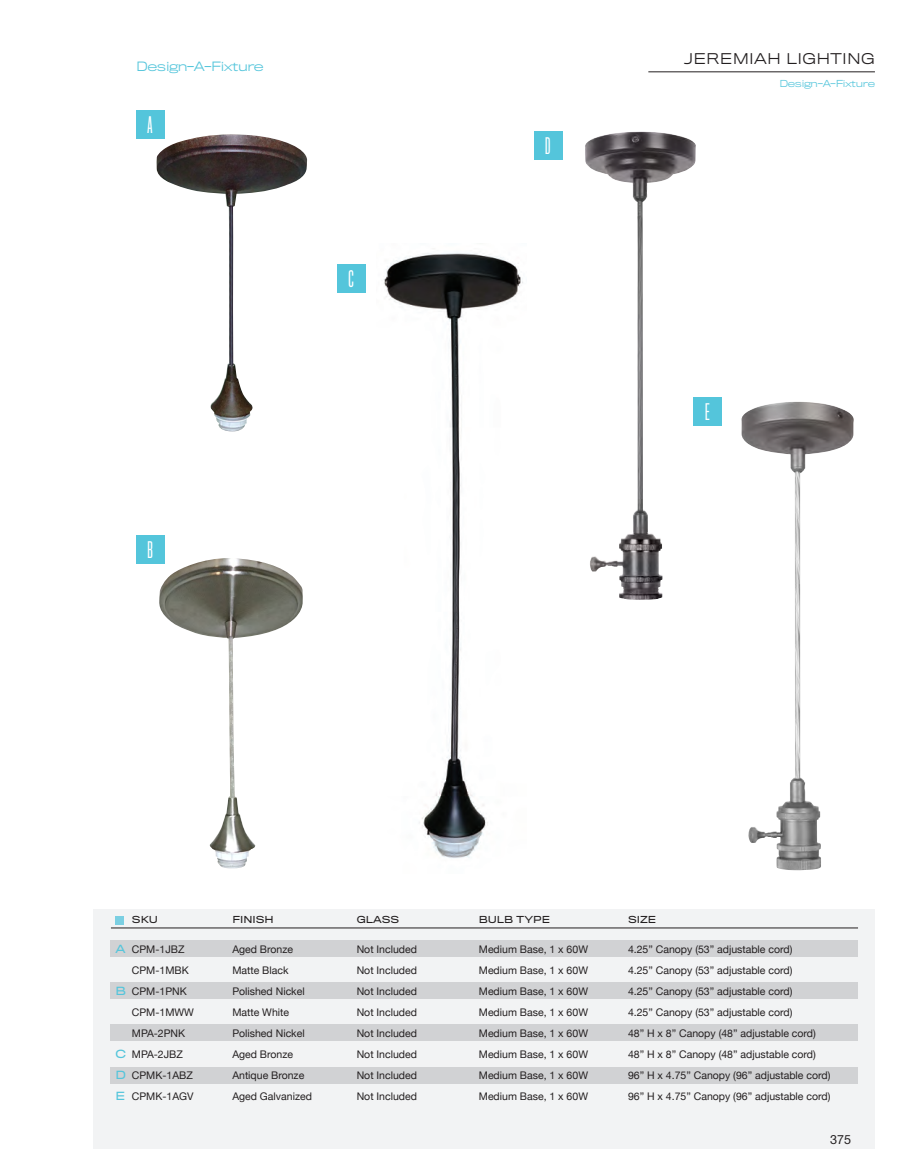
<style>
.page{position:relative;width:917px;height:1172px;background:#fff}
.page>*{position:absolute;margin:0;border:0;box-sizing:border-box;transform-origin:0 0}
.t1{font:21px "Titling Gothic FB Skyline";color:#fff}
.t2{font:300 13.8px "Titling Gothic FB Wide";letter-spacing:.015em;color:#231f20}
.t3{font:13.5px "Helvetica Neue H55";color:#231f20}
.t4{font:300 12px "Titling Gothic FB Wide";letter-spacing:-.025em;color:#54c5db}
.t5{font:10.5px "Helvetica Neue";color:#231f20}
.t6{font:10.5px "Titling Gothic FB Wide";color:#54c5db}
.t7{font:9px "Titling Gothic FB Wide";color:#231f20}
.t8{font:300 9px "Titling Gothic FB Wide";letter-spacing:-.025em;color:#54c5db}
</style>
<div class="page">
<hr style="left:648px;top:72px;width:226px;height:1px;background:#231f20">
<div style="left:136px;top:110px;width:28px;height:28px;background:#54c5db"></div>
<div style="left:136px;top:535px;width:28px;height:29px;background:#54c5db"></div>
<div style="left:337px;top:265px;width:28px;height:28px;background:#54c5db"></div>
<div style="left:534px;top:132px;width:28px;height:28px;background:#54c5db"></div>
<div style="left:693px;top:397px;width:28px;height:28px;background:#54c5db"></div>
<div style="left:93px;top:909px;width:781px;height:239px;background:#f2f3f4"></div>
<div style="left:111px;top:941px;width:746px;height:16px;background:#d1d2d4"></div>
<div style="left:115px;top:916px;width:9px;height:9px;background:#7bcfe2"></div>
<hr style="left:111px;top:927px;width:746px;height:1px;background:#231f20">
<div style="left:111px;top:983px;width:746px;height:16px;background:#d1d2d4"></div>
<div style="left:111px;top:1025px;width:746px;height:16px;background:#d1d2d4"></div>
<div style="left:111px;top:1067px;width:746px;height:16px;background:#d1d2d4"></div>
<img style="left:384px;top:252px;width:139px;height:606px">
<img style="left:156px;top:134px;width:151px;height:297px">
<img style="left:159px;top:558px;width:144px;height:311px">
<img style="left:585px;top:132px;width:77px;height:468px">
<img style="left:741px;top:402px;width:112px;height:468px">
<p class="t4" style="left:136px;top:59px;width:129px">Design-A-Fixture</p>
<p class="t1" style="left:147px;top:113px;width:6px">A</p>
<p class="t1" style="left:348px;top:267px;width:7px">C</p>
<p class="t1" style="left:147px;top:538px;width:7px">B</p>
<p class="t1" style="left:545px;top:134px;width:7px">D</p>
<p class="t2" style="left:684px;top:50px;width:192px">JEREMIAH LIGHTING</p>
<p class="t8" style="left:779px;top:78px;width:97px">Design-A-Fixture</p>
<p class="t1" style="left:705px;top:400px;width:6px">E</p>
<p class="t7" style="left:132px;top:914px;width:28px">SKU</p>
<p class="t5" style="left:132px;top:940px;width:54px">CPM-1JBZ</p>
<p class="t5" style="left:132px;top:961px;width:58px">CPM-1MBK</p>
<p class="t5" style="left:132px;top:982px;width:56px">CPM-1PNK</p>
<p class="t5" style="left:132px;top:1003px;width:64px">CPM-1MWW</p>
<p class="t5" style="left:132px;top:1024px;width:55px">MPA-2PNK</p>
<p class="t5" style="left:132px;top:1045px;width:52px">MPA-2JBZ</p>
<p class="t5" style="left:132px;top:1066px;width:62px">CPMK-1ABZ</p>
<p class="t5" style="left:132px;top:1087px;width:63px">CPMK-1AGV</p>
<p class="t6" style="left:115px;top:943px;width:12px">A</p>
<p class="t6" style="left:115px;top:985px;width:12px">B</p>
<p class="t6" style="left:115px;top:1048px;width:12px">C</p>
<p class="t6" style="left:115px;top:1069px;width:12px">D</p>
<p class="t6" style="left:115px;top:1090px;width:11px">E</p>
<p class="t7" style="left:232px;top:914px;width:43px">FINISH</p>
<p class="t5" style="left:232px;top:940px;width:62px">Aged Bronze</p>
<p class="t5" style="left:232px;top:961px;width:58px">Matte Black</p>
<p class="t5" style="left:232px;top:982px;width:74px">Polished Nickel</p>
<p class="t5" style="left:232px;top:1003px;width:58px">Matte White</p>
<p class="t5" style="left:232px;top:1024px;width:74px">Polished Nickel</p>
<p class="t5" style="left:232px;top:1045px;width:62px">Aged Bronze</p>
<p class="t5" style="left:232px;top:1066px;width:73px">Antique Bronze</p>
<p class="t5" style="left:232px;top:1087px;width:81px">Aged Galvanized</p>
<p class="t7" style="left:356px;top:914px;width:44px">GLASS</p>
<p class="t5" style="left:356px;top:940px;width:62px">Not Included</p>
<p class="t5" style="left:356px;top:961px;width:62px">Not Included</p>
<p class="t5" style="left:356px;top:982px;width:62px">Not Included</p>
<p class="t5" style="left:356px;top:1003px;width:62px">Not Included</p>
<p class="t5" style="left:356px;top:1024px;width:62px">Not Included</p>
<p class="t5" style="left:356px;top:1045px;width:62px">Not Included</p>
<p class="t5" style="left:356px;top:1066px;width:62px">Not Included</p>
<p class="t5" style="left:356px;top:1087px;width:62px">Not Included</p>
<p class="t7" style="left:478px;top:914px;width:73px">BULB TYPE</p>
<p class="t5" style="left:478px;top:941px;width:111px">Medium Base, 1 x 60W</p>
<p class="t5" style="left:478px;top:962px;width:111px">Medium Base, 1 x 60W</p>
<p class="t5" style="left:478px;top:983px;width:111px">Medium Base, 1 x 60W</p>
<p class="t5" style="left:478px;top:1004px;width:111px">Medium Base, 1 x 60W</p>
<p class="t5" style="left:478px;top:1025px;width:111px">Medium Base, 1 x 60W</p>
<p class="t5" style="left:478px;top:1046px;width:111px">Medium Base, 1 x 60W</p>
<p class="t5" style="left:478px;top:1067px;width:111px">Medium Base, 1 x 60W</p>
<p class="t5" style="left:478px;top:1088px;width:111px">Medium Base, 1 x 60W</p>
<p class="t7" style="left:628px;top:914px;width:30px">SIZE</p>
<p class="t5" style="left:628px;top:941px;width:166px">4.25” Canopy (53” adjustable cord)</p>
<p class="t5" style="left:628px;top:962px;width:166px">4.25” Canopy (53” adjustable cord)</p>
<p class="t5" style="left:628px;top:983px;width:166px">4.25” Canopy (53” adjustable cord)</p>
<p class="t5" style="left:628px;top:1004px;width:166px">4.25” Canopy (53” adjustable cord)</p>
<p class="t5" style="left:628px;top:1025px;width:189px">48” H x 8” Canopy (48” adjustable cord)</p>
<p class="t5" style="left:628px;top:1046px;width:189px">48” H x 8” Canopy (48” adjustable cord)</p>
<p class="t5" style="left:628px;top:1067px;width:204px">96” H x 4.75” Canopy (96” adjustable cord)</p>
<p class="t5" style="left:628px;top:1088px;width:204px">96” H x 4.75” Canopy (96” adjustable cord)</p>
<p class="t3" style="left:829px;top:1130px;width:23px">375</p>
</div>
